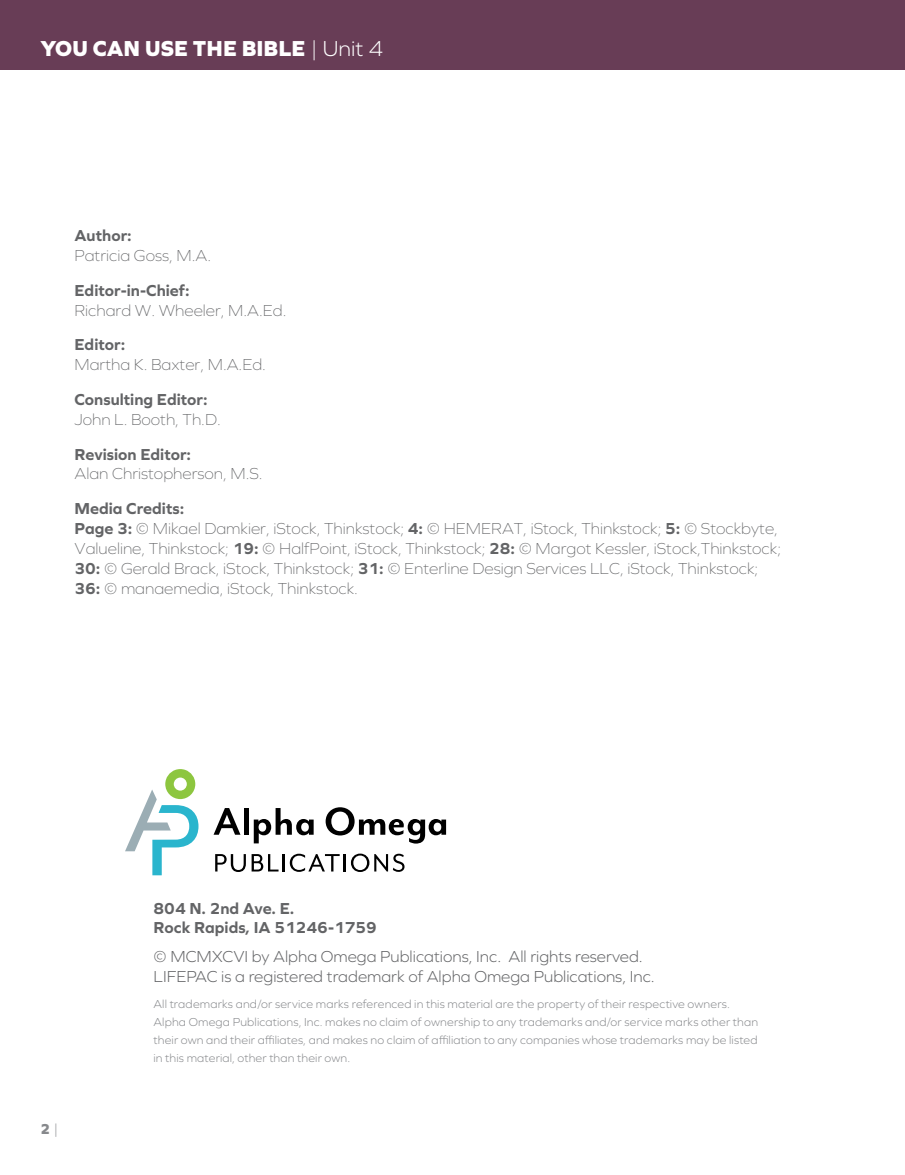
<style>
.page{position:relative;width:905px;height:1175px;background:#fff}
.page>*{position:absolute;margin:0;border:0;box-sizing:border-box;transform-origin:0 0}
.t1{font:800 22.5px "Graphie";color:#fff}
.t2{font:200 16.5px/19.8px "Graphie";color:#636466}
.t3{font:300 16.5px/19.8px "Graphie";color:#636466}
.t4{font:700 16.5px/19.8px "Graphie";color:#636466}
.t5{font:800 15px "Graphie";color:#87898c}
.t6{font:300 12px/18px "Graphie";letter-spacing:.015em;color:#87898c}
.s1{font-weight:300}
.s2{font-weight:700}
</style>
<div class="page">
<svg style="left:125px;top:769px;width:73px;height:106px"></svg>
<svg style="left:214px;top:808px;width:26px;height:26px"></svg>
<div style="left:243px;top:808px;width:5px;height:26px;background:#000"></div>
<svg style="left:254px;top:808px;width:59px;height:35px"></svg>
<svg style="left:325px;top:807px;width:121px;height:36px"></svg>
<svg style="left:215px;top:854px;width:63px;height:18px"></svg>
<hr style="left:282px;top:854px;width:3px;height:17px;background:#000">
<svg style="left:290px;top:853px;width:114px;height:19px"></svg>
<div style="left:0;top:0;width:904px;height:69px;background:#683d56"></div>
<h1 class="t1" style="left:40px;top:35px;width:344px">YOU CAN USE THE BIBLE <span class="s1">| Unit 4</span></h1>
<p class="t4" style="left:74px;top:225px;width:59px">Author:</p>
<p class="t2" style="left:74px;top:245px;width:138px">Patricia Goss, M.A.</p>
<p class="t4" style="left:74px;top:280px;width:117px">Editor-in-Chief:</p>
<p class="t2" style="left:74px;top:300px;width:214px">Richard W. Wheeler, M.A.Ed.</p>
<p class="t4" style="left:74px;top:334px;width:52px">Editor:</p>
<p class="t2" style="left:74px;top:354px;width:193px">Martha K. Baxter, M.A.Ed.</p>
<p class="t4" style="left:74px;top:389px;width:135px">Consulting Editor:</p>
<p class="t2" style="left:74px;top:409px;width:148px">John L. Booth, Th.D.</p>
<p class="t4" style="left:74px;top:444px;width:118px">Revision Editor:</p>
<p class="t2" style="left:74px;top:464px;width:190px">Alan Christopherson, M.S.</p>
<p class="t2" style="left:74px;top:498px;width:708px"><span class="s2">Media Credits:<br>Page 3:</span> © Mikael Damkier, iStock, Thinkstock; <span class="s2">4:</span> © HEMERAT, iStock, Thinkstock; <span class="s2">5:</span> © Stockbyte, Valueline, Thinkstock; <span class="s2">19:</span> © HalfPoint, iStock, Thinkstock; <span class="s2">28:</span> © Margot Kessler, iStock,Thinkstock; <span class="s2">30:</span> © Gerald Brack, iStock, Thinkstock; <span class="s2">31:</span> © Enterline Design Services LLC, iStock, Thinkstock; <span class="s2">36:</span> © manaemedia, iStock, Thinkstock.</p>
<p class="t5" style="left:40px;top:1120px;width:20px">2<span class="s1">|</span></p>
<p class="t4" style="left:153px;top:897px;width:225px">804 N. 2nd Ave. E.<br>Rock Rapids, IA 51246-1759</p>
<p class="t3" style="left:153px;top:946px;width:502px">© MCMXCVI by Alpha Omega Publications, Inc. All rights reserved.<br>LIFEPAC is a registered trademark of Alpha Omega Publications, Inc.</p>
<p class="t6" style="left:153px;top:995px;width:606px">All trademarks and/or service marks referenced in this material are the property of their respective owners.<br>Alpha Omega Publications, Inc. makes no claim of ownership to any trademarks and/or service marks other than their own and their affiliates, and makes no claim of affiliation to any companies whose trademarks may be listed in this material, other than their own.</p>
</div>
